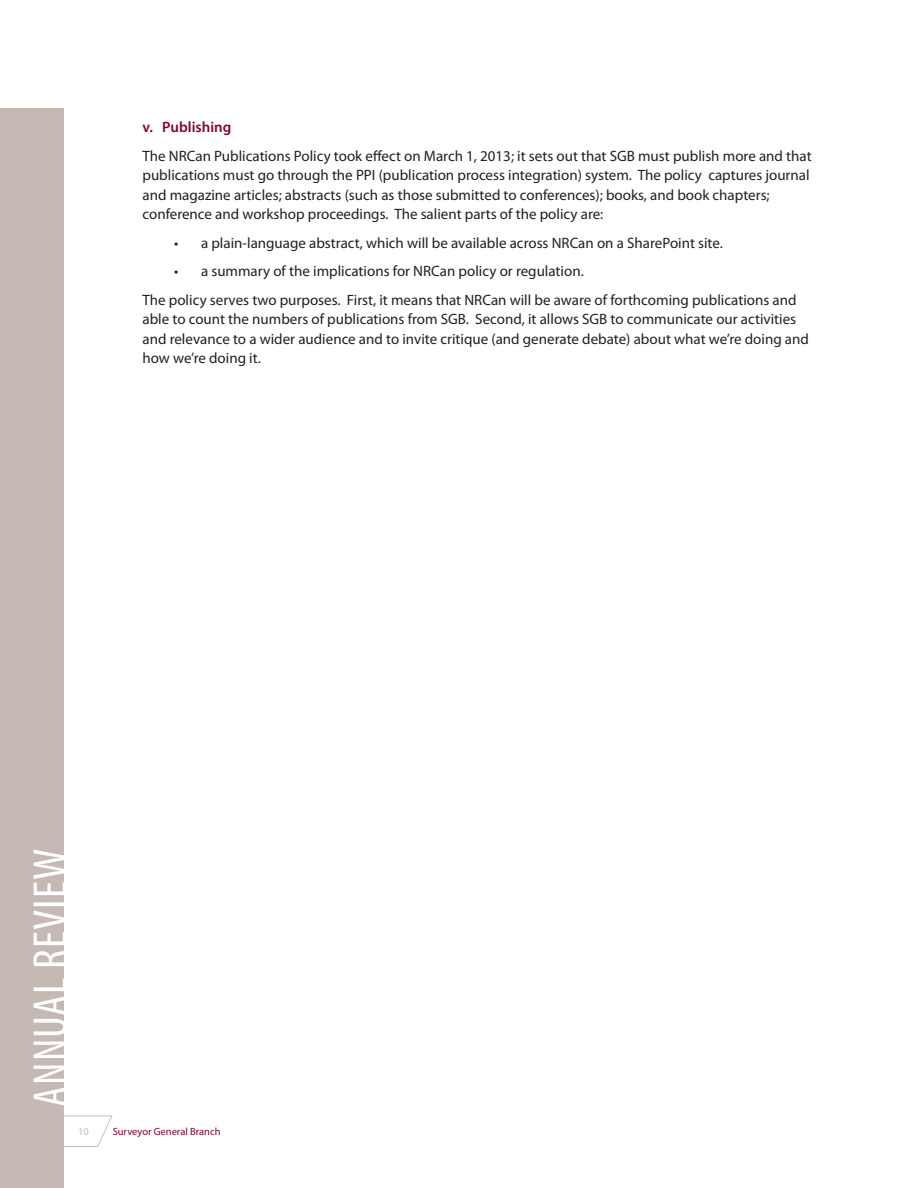
<style>
.page{position:relative;width:918px;height:1188px;background:#fff}
.page>*{position:absolute;margin:0;border:0;box-sizing:border-box;transform-origin:0 0}
.t1{font:condensed 48px "Myriad Pro";letter-spacing:.02em;color:#fff}
.t2{font:15px/19.5px "Myriad Pro";color:#231f20}
.t3{font:600 15px "Myriad Pro";color:#860037}
.t4{font:10.5px "Myriad Pro";color:#860037}
.t5{font:10.5px "Myriad Pro";color:#c5b9b3}
</style>
<div class="page">
<svg style="left:64px;top:1115px;width:49px;height:32px"></svg>
<div style="left:0;top:108px;width:64px;height:1080px;background:#c5b9b3"></div>
<h2 class="t3" style="left:142px;top:117px;width:90px">v. Publishing</h2>
<p class="t2" style="left:142px;top:145px;width:671px">The NRCan Publications Policy took effect on March 1, 2013; it sets out that SGB must publish more and that publications must go through the PPI (publication process integration) system. The policy captures journal and magazine articles; abstracts (such as those submitted to conferences); books, and book chapters; conference and workshop proceedings. The salient parts of the policy are:</p>
<p class="t2" style="left:174px;top:232px;width:550px">• a plain-language abstract, which will be available across NRCan on a SharePoint site.</p>
<p class="t2" style="left:142px;top:256px;width:656px;line-height:28.5px;text-indent:32px">• a summary of the implications for NRCan policy or regulation.<br>The policy serves two purposes. First, it means that NRCan will be aware of forthcoming publications and</p>
<p class="t2" style="left:142px;top:309px;width:668px">able to count the numbers of publications from SGB. Second, it allows SGB to communicate our activities and relevance to a wider audience and to invite critique (and generate debate) about what we’re doing and how we’re doing it.</p>
<h1 class="t1" style="left:21px;top:1107px;width:259px;rotate:-90deg">AnnuAl Review</h1>
<p class="t5" style="left:78px;top:1125px;width:12px">10</p>
<p class="t4" style="left:113px;top:1125px;width:109px">Surveyor General Branch</p>
</div>
